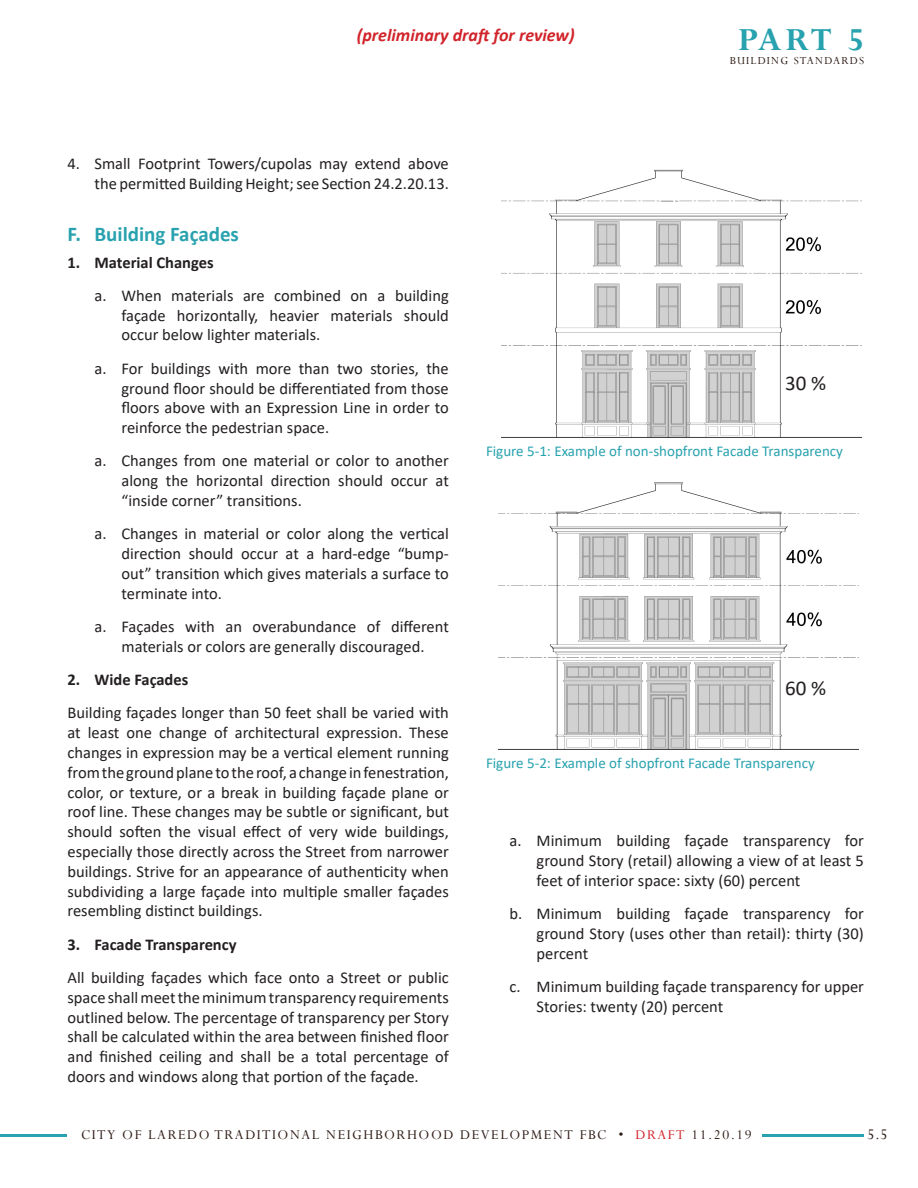
<style>
.page{position:relative;width:918px;height:1188px;background:#fff}
.page>*{position:absolute;margin:0;border:0;box-sizing:border-box;transform-origin:0 0}
.t1{font:700 36px "Perpetua";color:#28a2ae}
.t2{font:700 21px "Calibri";color:#28a2ae}
.EF_Body_Text{font:21px "Calibri";color:#231f20}
.EF_label{font:italic 700 18px "Calibri";color:#d1232a}
.EF_Body_Text-2{font:16.5px/19.8px "Calibri";color:#231f20;text-align:justify}
.t3{font:700 16.5px "Calibri";color:#231f20}
.t4{font:16.5px "Perpetua";color:#2f1d17}
.EF_Caption{font:15px "Calibri";color:#28a2ae}
.t5{font:15px "Perpetua";letter-spacing:.1em;color:#2f1d17}
.t6{font:12px "Perpetua";letter-spacing:.1em;color:#2f1d17}
.s1{color:#d1232a}
</style>
<div class="page">
<img style="left:502px;top:169px;width:359px;height:269px">
<img style="left:499px;top:482px;width:360px;height:268px">
<div style="left:785px;top:679px;width:44px;height:27px;background:#fff"></div>
<div style="left:785px;top:375px;width:79px;height:31px;background:#fff"></div>
<hr style="left:0;top:1134px;width:864px;height:3px;background:#28a2ae">
<div style="left:68px;top:1119px;width:694px;height:30px;background:#fff"></div>
<p class="EF_label" style="left:357px;top:22px;width:219px">(preliminary draft for review)</p>
<h1 class="t1" style="left:738px;top:17px;width:127px">PART 5</h1>
<p class="t6" style="left:730px;top:53px;width:136px">BUILDING STANDARDS</p>
<p class="EF_Body_Text-2" style="left:68px;top:153px;width:383px;text-align:right">4. Small Footprint Towers/cupolas may extend above the permitted Building Height; see Section 24.2.20.13.</p>
<p class="t2" style="left:68px;top:219px;width:173px">F. Building Façades</p>
<p class="t3" style="left:68px;top:250px;width:148px">1. Material Changes</p>
<p class="EF_Body_Text-2" style="left:122px;top:285px;width:329px;text-indent:-27px">a. When materials are combined on a building façade horizontally, heavier materials should occur below lighter materials.</p>
<p class="EF_Body_Text-2" style="left:122px;top:358px;width:329px;text-indent:-27px">a. For buildings with more than two stories, the ground floor should be differentiated from those floors above with an Expression Line in order to reinforce the pedestrian space.</p>
<p class="EF_Body_Text-2" style="left:122px;top:451px;width:329px;text-indent:-27px">a. Changes from one material or color to another along the horizontal direction should occur at “inside corner” transitions.</p>
<p class="EF_Body_Text-2" style="left:122px;top:524px;width:329px;text-indent:-27px">a. Changes in material or color along the vertical direction should occur at a hard-edge “bump&shy;out” transition which gives materials a surface to terminate into.</p>
<p class="EF_Body_Text-2" style="left:94px;top:616px;width:356px;text-align:center">a. Façades with an overabundance of different materials or colors are generally discouraged.</p>
<p class="t3" style="left:68px;top:668px;width:122px">2. Wide Façades</p>
<p class="EF_Body_Text-2" style="left:68px;top:703px;width:383px">Building façades longer than 50 feet shall be varied with at least one change of architectural expression. These changes in expression may be a vertical element running from the ground plane to the roof, a change in fenestration, color, or texture, or a break in building façade plane or roof line. These changes may be subtle or significant, but should soften the visual effect of very wide buildings, especially those directly across the Street from narrower buildings. Strive for an appearance of authenticity when subdividing a large façade into multiple smaller façades resembling distinct buildings.</p>
<p class="t3" style="left:68px;top:933px;width:171px">3. Facade Transparency</p>
<p class="EF_Body_Text-2" style="left:68px;top:967px;width:383px">All building façades which face onto a Street or public space shall meet the minimum transparency requirements outlined below. The percentage of transparency per Story shall be calculated within the area between finished floor and finished ceiling and shall be a total percentage of doors and windows along that portion of the façade.</p>
<p class="EF_Body_Text" style="left:785px;top:369px;width:43px">30 %</p>
<p class="EF_Caption" style="left:486px;top:441px;width:359px">Figure 5-1: Example of non-shopfront Facade Transparency</p>
<p class="EF_Body_Text" style="left:785px;top:674px;width:43px">60 %</p>
<p class="EF_Caption" style="left:486px;top:753px;width:330px">Figure 5-2: Example of shopfront Facade Transparency</p>
<p class="EF_Body_Text-2" style="left:537px;top:830px;width:329px;text-indent:-27px">a. Minimum building façade transparency for ground Story (retail) allowing a view of at least 5 feet of interior space: sixty (60) percent</p>
<p class="EF_Body_Text-2" style="left:537px;top:903px;width:329px;text-indent:-27px">b. Minimum building façade transparency for ground Story (uses other than retail): thirty (30) percent</p>
<p class="EF_Body_Text-2" style="left:537px;top:976px;width:329px;text-indent:-27px">c. Minimum building façade transparency for upper<br>Stories: twenty (20) percent</p>
<p class="t5" style="left:81px;top:1125px;width:672px">CITY OF LAREDO TRADITIONAL NEIGHBORHOOD DEVELOPMENT FBC • <span class="s1">DRAFT</span> 11.20.19</p>
<p class="t4" style="left:867px;top:1124px;width:22px">5.5</p>
</div>
